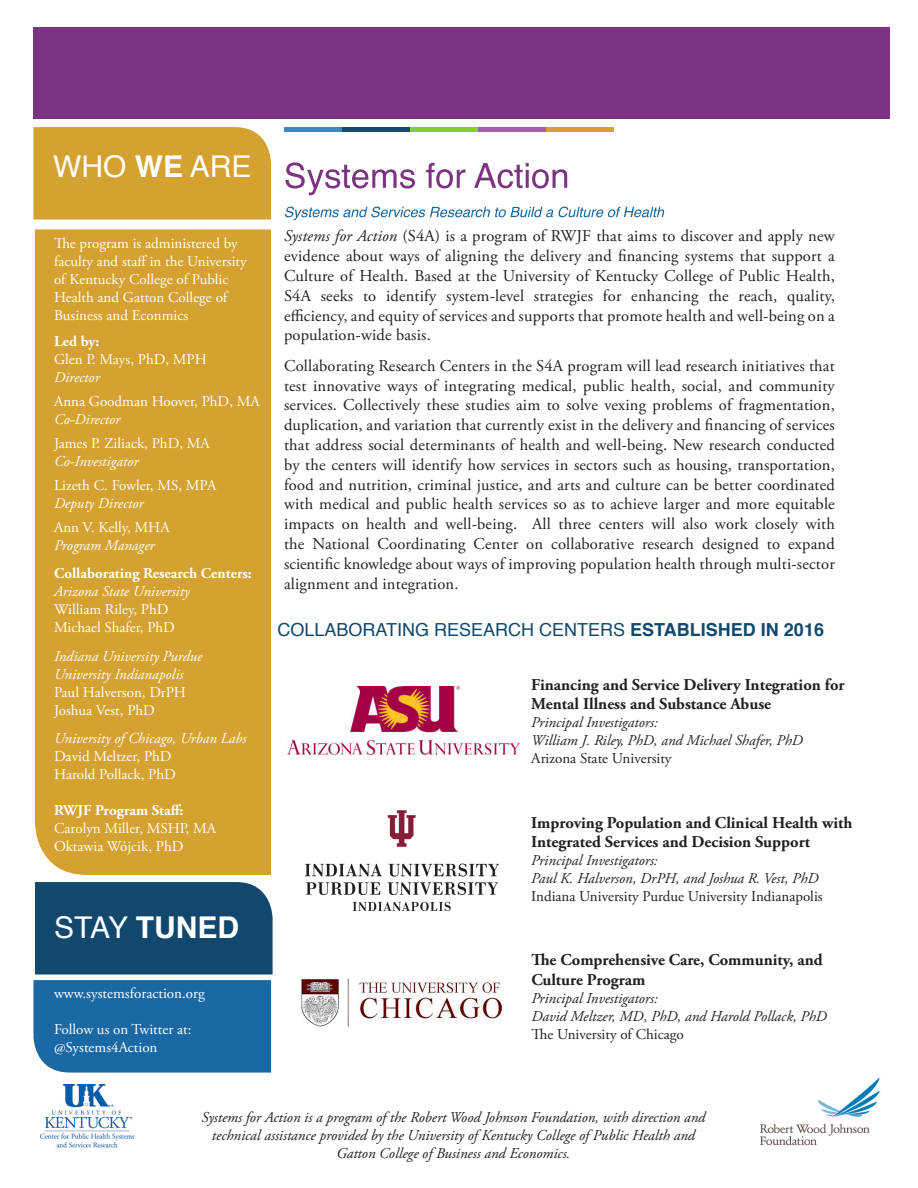
<style>
.page{position:relative;width:918px;height:1188px;background:#fff}
.page>*{position:absolute;margin:0;border:0;box-sizing:border-box;transform-origin:0 0}
.t1{font:700 30px "Helvetica";color:#fff}
.t2{font:30px "Helvetica";color:#fff}
.t3{font:18px "Helvetica";color:#12486d}
.t4{font:16.5px/19.8px "Adobe Garamond Pro";letter-spacing:.01em;color:#231f20;text-align:justify}
.t5{font:700 16.5px/19.8px "Adobe Garamond Pro";color:#231f20}
.t6{font:15px/18px "Adobe Garamond Pro";color:#fff}
.t7{font:italic 15px/18px "Adobe Garamond Pro";color:#231f20}
.t8{font:italic 15px/18px "Adobe Garamond Pro";color:#fff}
.t9{font:15px "Adobe Garamond Pro";color:#231f20}
.t10{font:700 15px "Adobe Garamond Pro";color:#fff}
.s1{font-weight:700}
.s2{font-style:italic}
.s3{font-style:normal}
.s4{font-weight:400}
</style>
<div class="page">
<div style="left:33px;top:127px;width:238px;height:93px;background:#d5a130"></div>
<div style="left:35px;top:230px;width:236px;height:645px;background:#d5a130"></div>
<svg style="left:33px;top:882px;width:240px;height:191px;background:#22608e"></svg>
<img style="left:39px;top:1085px;width:96px;height:63px">
<img style="left:760px;top:1077px;width:120px;height:69px">
<img style="left:287px;top:686px;width:233px;height:69px">
<img style="left:305px;top:811px;width:193px;height:99px">
<img style="left:299px;top:978px;width:203px;height:49px">
<svg style="left:285px;top:162px;width:130px;height:33px"></svg>
<svg style="left:426px;top:163px;width:40px;height:25px"></svg>
<svg style="left:474px;top:163px;width:93px;height:25px"></svg>
<div style="left:284px;top:127px;width:68px;height:5px;background:#4486b8"></div>
<div style="left:342px;top:127px;width:68px;height:5px;background:#15496d"></div>
<div style="left:410px;top:127px;width:68px;height:5px;background:#80d233"></div>
<div style="left:478px;top:127px;width:68px;height:5px;background:#a75bac"></div>
<div style="left:546px;top:127px;width:68px;height:5px;background:#d5a031"></div>
<svg style="left:285px;top:207px;width:379px;height:13px"></svg>
<div style="left:33px;top:27px;width:857px;height:91px;background:#7d3384"></div>
<p class="t2" style="left:53px;top:143px;width:200px">WHO <span class="s1">WE</span> ARE</p>
<p class="t6" style="left:54px;top:235px;width:194px">The program is administered by faculty and staff in the University of Kentucky College of Public<br>Health and Gatton College of<br>Business and Econmics</p>
<p class="t10" style="left:54px;top:332px;width:47px">Led by:</p>
<p class="t6" style="left:54px;top:351px;width:154px">Glen P. Mays, PhD, MPH</p>
<p class="t8" style="left:54px;top:369px;width:47px">Director</p>
<p class="t6" style="left:54px;top:393px;width:207px">Anna Goodman Hoover, PhD, MA</p>
<p class="t8" style="left:54px;top:411px;width:68px">Co-Director</p>
<p class="t6" style="left:54px;top:435px;width:157px">James P. Ziliack, PhD, MA<br><span class="s2">Co-Investigator</span></p>
<p class="t6" style="left:54px;top:477px;width:164px">Lizeth C. Fowler, MS, MPA</p>
<p class="t8" style="left:54px;top:495px;width:91px">Deputy Director</p>
<p class="t6" style="left:54px;top:519px;width:117px">Ann V. Kelly, MHA<br><span class="s2">Program Manager</span></p>
<p class="t10" style="left:54px;top:565px;width:199px">Collaborating Research Centers:</p>
<p class="t8" style="left:54px;top:583px;width:137px">Arizona State University</p>
<p class="t6" style="left:54px;top:601px;width:116px">William Riley, PhD</p>
<p class="t6" style="left:54px;top:619px;width:122px">Michael Shafer, PhD</p>
<p class="t8" style="left:54px;top:648px;width:150px">Indiana University Purdue<br>University Indianapolis</p>
<p class="t6" style="left:54px;top:684px;width:134px">Paul Halverson, DrPH</p>
<p class="t8" style="left:54px;top:696px;width:194px;line-height:28.5px"><span class="s3">Joshua Vest, PhD<br></span>University of Chicago, Urban Labs</p>
<p class="t6" style="left:54px;top:748px;width:119px">David Meltzer, PhD</p>
<p class="t6" style="left:54px;top:766px;width:123px">Harold Pollack, PhD</p>
<p class="t10" style="left:54px;top:802px;width:131px">RWJF Program Staff:</p>
<p class="t6" style="left:54px;top:820px;width:164px">Carolyn Miller, MSHP, MA</p>
<p class="t6" style="left:54px;top:838px;width:131px">Oktawia Wójcik, PhD</p>
<p class="t1" style="left:54px;top:903px;width:187px"><span class="s4">STAY</span> TUNED</p>
<p class="t6" style="left:54px;top:985px;width:152px">www.systemsforaction.org</p>
<p class="t6" style="left:54px;top:1021px;width:139px">Follow us on Twitter at:</p>
<p class="t6" style="left:54px;top:1039px;width:105px">@Systems4Action</p>
<p class="t4" style="left:284px;top:227px;width:552px"><span class="s2">Systems for Action</span> (S4A) is a program of RWJF that aims to discover and apply new evidence about ways of aligning the delivery and financing systems that support a Culture of Health. Based at the University of Kentucky College of Public Health, S4A seeks to identify system-level strategies for enhancing the reach, quality, efficiency, and equity of services and supports that promote health and well-being on a population-wide basis.</p>
<p class="t4" style="left:284px;top:356px;width:552px">Collaborating Research Centers in the S4A program will lead research initiatives that test innovative ways of integrating medical, public health, social, and community services. Collectively these studies aim to solve vexing problems of fragmentation, duplication, and variation that currently exist in the delivery and financing of services that address social determinants of health and well-being. New research conducted by the centers will identify how services in sectors such as housing, transportation, food and nutrition, criminal justice, and arts and culture can be better coordinated with medical and public health services so as to achieve larger and more equitable impacts on health and well-being. All three centers will also work closely with the National Coordinating Center on collaborative research designed to expand scientific knowledge about ways of improving population health through multi-sector alignment and integration.</p>
<p class="t3" style="left:278px;top:616px;width:548px">COLLABORATING RESEARCH CENTERS <span class="s1">ESTABLISHED IN 2016</span></p>
<p class="t5" style="left:531px;top:675px;width:315px">Financing and Service Delivery Integration for<br>Mental Illness and Substance Abuse</p>
<p class="t7" style="left:531px;top:714px;width:273px">Principal Investigators:<br>William J. Riley, PhD, and Michael Shafer, PhD</p>
<p class="t9" style="left:531px;top:750px;width:142px">Arizona State University</p>
<p class="t5" style="left:531px;top:813px;width:323px">Improving Population and Clinical Health with<br>Integrated Services and Decision Support</p>
<p class="t7" style="left:531px;top:852px;width:289px">Principal Investigators:<br>Paul K. Halverson, DrPH, and Joshua R. Vest, PhD</p>
<p class="t9" style="left:531px;top:888px;width:293px">Indiana University Purdue University Indianapolis</p>
<p class="t5" style="left:531px;top:951px;width:293px">The Comprehensive Care, Community, and<br>Culture Program</p>
<p class="t7" style="left:531px;top:990px;width:297px">Principal Investigators:<br>David Meltzer, MD, PhD, and Harold Pollack, PhD</p>
<p class="t9" style="left:531px;top:1026px;width:154px">The University of Chicago</p>
<p class="t7" style="left:202px;top:1108px;width:505px;text-align:center">Systems for Action is a program of the Robert Wood Johnson Foundation, with direction and technical assistance provided by the University of Kentucky College of Public Health and<br>Gatton College of Business and Economics.</p>
</div>
